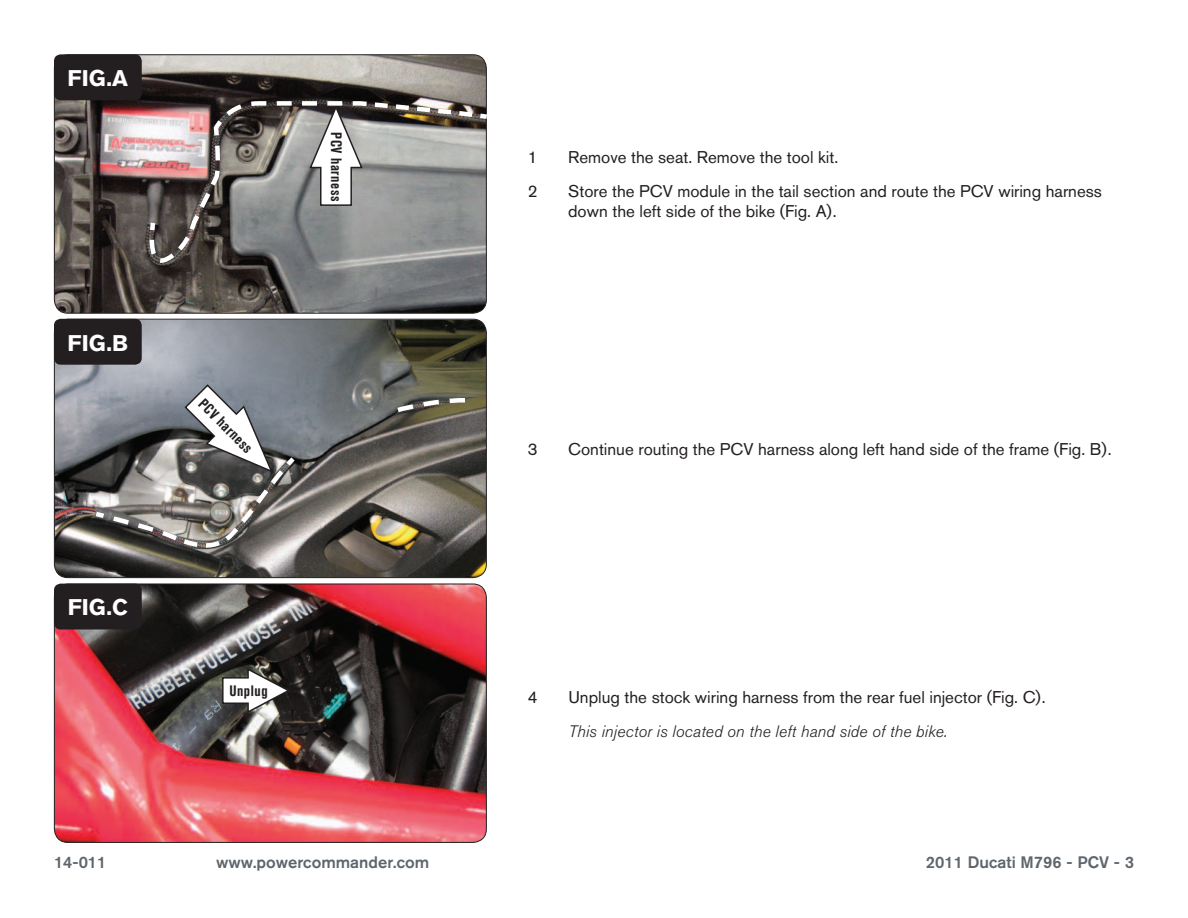
<style>
.page{position:relative;width:1188px;height:918px;background:#fff}
.page>*{position:absolute;margin:0;border:0;box-sizing:border-box;transform-origin:0 0}
.t1{font:700 22.5px "Akzidenz Grotesk BQ";color:#fff}
.Bodycopy{font:16.8px/20.2px "Akzidenz Grotesk BQ";color:#231f20}
.t2{font:500 16.5px "Akzidenz Grotesk BQ";color:#5e656c}
.Bodycopy-2{font:italic 300 16.5px "Akzidenz Grotesk BQ";letter-spacing:.01em;color:#231f20}
.Callouts{font:700 condensed 15px "Akzidenz Grotesk BQ";letter-spacing:.04em;color:#231f20}
</style>
<div class="page">
<img style="left:54px;top:584px;width:432px;height:258px">
<div style="left:54px;top:584px;width:433px;height:259px;border:1px solid #231f20;border-radius:14px"></div>
<img style="left:54px;top:55px;width:431px;height:257px">
<div style="left:54px;top:54px;width:88px;height:46px;background:#231f20;border-radius:7px"></div>
<div style="left:54px;top:584px;width:88px;height:45px;background:#231f20;border-radius:7px"></div>
<img style="left:54px;top:320px;width:432px;height:258px">
<div style="left:54px;top:319px;width:88px;height:46px;background:#231f20;border-radius:7px"></div>
<svg style="left:221px;top:667px;width:71px;height:47px"></svg>
<svg style="left:147px;top:99px;width:340px;height:165px;background:#8c8886"></svg>
<img style="left:53px;top:362px;width:434px;height:193px">
<p class="t1" style="left:68px;top:65px;width:62px">FIG.A</p>
<p class="t1" style="left:68px;top:330px;width:62px">FIG.B</p>
<p class="t1" style="left:68px;top:594px;width:62px">FIG.C</p>
<p class="Callouts" style="left:207px;top:395px;width:71px;rotate:45deg">PCV harness</p>
<p class="Callouts" style="left:345px;top:132px;width:71px;rotate:90deg">PCV harness</p>
<p class="Callouts" style="left:229px;top:682px;width:40px">Unplug</p>
<p class="Bodycopy" style="left:528px;top:147px;width:11px">1</p>
<p class="Bodycopy" style="left:568px;top:147px;width:272px">Remove the seat. Remove the tool kit.</p>
<p class="Bodycopy" style="left:528px;top:181px;width:11px">2</p>
<p class="Bodycopy" style="left:568px;top:181px;width:535px">Store the PCV module in the tail section and route the PCV wiring harness down the left side of the bike (Fig. A).</p>
<p class="Bodycopy" style="left:528px;top:439px;width:11px">3</p>
<p class="Bodycopy" style="left:568px;top:439px;width:545px">Continue routing the PCV harness along left hand side of the frame (Fig. B).</p>
<p class="Bodycopy" style="left:528px;top:687px;width:11px">4</p>
<p class="Bodycopy" style="left:568px;top:687px;width:479px">Unplug the stock wiring harness from the rear fuel injector (Fig. C).</p>
<p class="Bodycopy-2" style="left:568px;top:722px;width:380px">This injector is located on the left hand side of the bike.</p>
<p class="t2" style="left:54px;top:852px;width:54px">14-011</p>
<p class="t2" style="left:216px;top:852px;width:215px">www.powercommander.com</p>
<p class="t2" style="left:926px;top:852px;width:210px">2011 Ducati M796 - PCV - 3</p>
</div>
